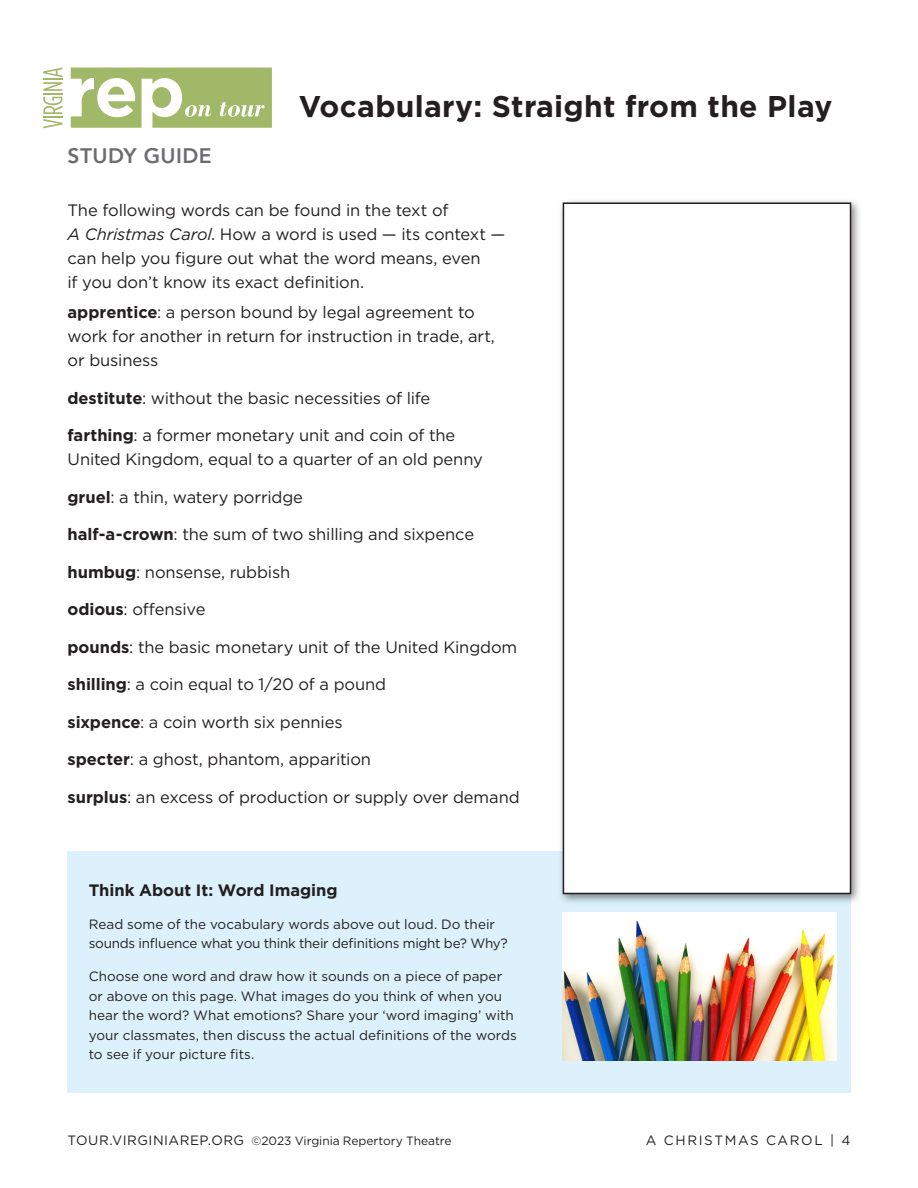
<style>
.page{position:relative;width:918px;height:1188px;background:#fff}
.page>*{position:absolute;margin:0;border:0;box-sizing:border-box;transform-origin:0 0}
.Text_Headline{font:700 30px "Gotham";letter-spacing:.01em;color:#231f20}
.t1{font:800 21px "Avenir";letter-spacing:.02em;color:#6c6d70}
.Text__Basic_10pt{font:16.5px/24px "Gotham";letter-spacing:-.01em;color:#231f20}
.Text__Basic_10pt-2{font:700 16.5px "Gotham";color:#231f20}
.Text__Basic_10pt-3{font:13.5px/19.5px "Gotham";color:#231f20}
.Text__Basic_10pt-4{font:13.5px "Gotham";letter-spacing:.12em;color:#231f20}
.t2{font:12px "Gotham";letter-spacing:-.005em;color:#231f20}
.s1{font-style:italic}
.s2{font-weight:700}
.s3{font-size:13.5px}
</style>
<div class="page">
<svg style="left:43px;top:68px;width:20px;height:60px"></svg>
<svg style="left:71px;top:68px;width:201px;height:60px"></svg>
<div style="left:68px;top:851px;width:783px;height:242px;background:#dcf1fb"></div>
<img style="left:563px;top:912px;width:274px;height:149px">
<div style="left:558px;top:198px;width:304px;height:707px;background:#231f20;opacity:.51"></div>
<div style="left:563px;top:203px;width:288px;height:690px;background:#fff"></div>
<div style="left:563px;top:202px;width:288px;height:692px;border:2px solid #231f20"></div>
<p class="t1" style="left:68px;top:139px;width:146px">STUDY GUIDE</p>
<p class="Text_Headline" style="left:299px;top:86px;width:535px">Vocabulary: Straight from the Play</p>
<p class="Text__Basic_10pt" style="left:68px;top:198px;width:439px">The following words can be found in the text of<br><span class="s1">A Christmas Carol</span>. How a word is used — its context — can help you figure out what the word means, even<br>if you don’t know its exact definition.</p>
<p class="Text__Basic_10pt" style="left:68px;top:300px;width:429px"><span class="s2">apprentice</span>: a person bound by legal agreement to work for another in return for instruction in trade, art, or business</p>
<p class="Text__Basic_10pt" style="left:68px;top:386px;width:364px"><span class="s2">destitute</span>: without the basic necessities of life</p>
<p class="Text__Basic_10pt" style="left:68px;top:423px;width:417px"><span class="s2">farthing</span>: a former monetary unit and coin of the<br>United Kingdom, equal to a quarter of an old penny</p>
<p class="Text__Basic_10pt" style="left:68px;top:485px;width:237px"><span class="s2">gruel</span>: a thin, watery porridge</p>
<p class="Text__Basic_10pt" style="left:68px;top:522px;width:408px"><span class="s2">half-a-crown</span>: the sum of two shilling and sixpence</p>
<p class="Text__Basic_10pt" style="left:68px;top:560px;width:224px"><span class="s2">humbug</span>: nonsense, rubbish</p>
<p class="Text__Basic_10pt" style="left:68px;top:597px;width:139px"><span class="s2">odious</span>: offensive</p>
<p class="Text__Basic_10pt" style="left:68px;top:635px;width:451px"><span class="s2">pounds</span>: the basic monetary unit of the United Kingdom</p>
<p class="Text__Basic_10pt" style="left:68px;top:672px;width:320px"><span class="s2">shilling</span>: a coin equal to 1/20 of a pound</p>
<p class="Text__Basic_10pt" style="left:68px;top:710px;width:277px"><span class="s2">sixpence</span>: a coin worth six pennies</p>
<p class="Text__Basic_10pt" style="left:68px;top:747px;width:305px"><span class="s2">specter</span>: a ghost, phantom, apparition</p>
<p class="Text__Basic_10pt" style="left:68px;top:785px;width:454px"><span class="s2">surplus</span>: an excess of production or supply over demand</p>
<p class="Text__Basic_10pt-2" style="left:89px;top:879px;width:250px">Think About It: Word Imaging</p>
<p class="Text__Basic_10pt-3" style="left:89px;top:914px;width:421px">Read some of the vocabulary words above out loud. Do their sounds influence what you think their definitions might be? Why?</p>
<p class="Text__Basic_10pt-3" style="left:89px;top:966px;width:430px">Choose one word and draw how it sounds on a piece of paper or above on this page. What images do you think of when you hear the word? What emotions? Share your ‘word imaging’ with your classmates, then discuss the actual definitions of the words to see if your picture fits.</p>
<p class="t2" style="left:68px;top:1133px;width:386px"><span class="s3">TOUR.VIRGINIAREP.ORG</span> ©2023 Virginia Repertory Theatre</p>
<p class="Text__Basic_10pt-4" style="left:646px;top:1131px;width:206px">A CHRISTMAS CAROL | 4</p>
</div>
